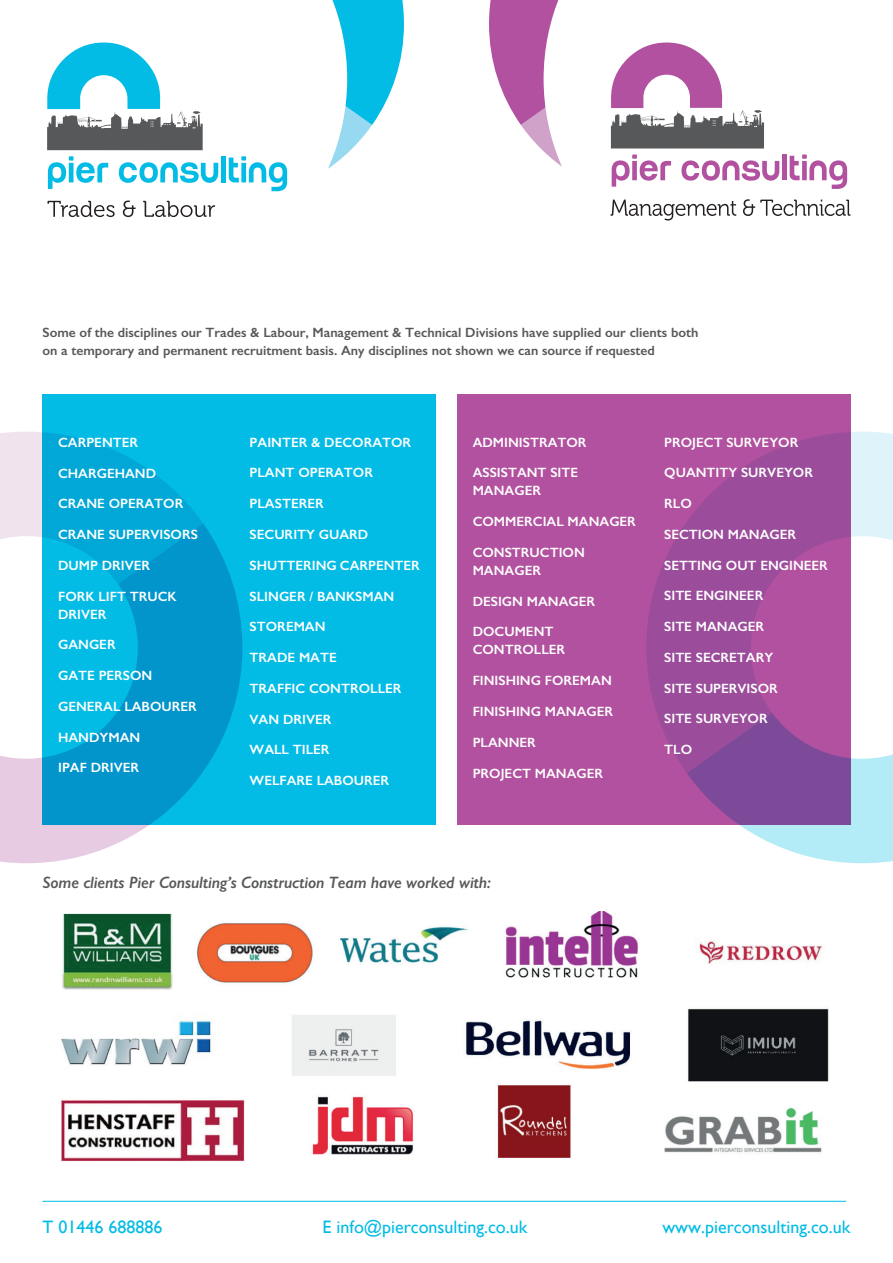
<style>
.page{position:relative;width:893px;height:1263px;background:#fff}
.page>*{position:absolute;margin:0;border:0;box-sizing:border-box;transform-origin:0 0}
.t1{font:18px "Gill Sans";color:#02bce5}
.t2{font:italic 600 16.5px "Gill Sans";letter-spacing:-.01em;color:#57585a}
.t3{font:600 13.5px/18px "Gill Sans";color:#fff}
.t4{font:600 13.5px/18px "Gill Sans";color:#57585a}
</style>
<div class="page">
<img style="left:60px;top:911px;width:769px;height:251px">
<hr style="left:43px;top:1201px;width:803px;height:1px;background:#02bce5">
<div style="left:43px;top:394px;width:393px;height:431px;background:#02bce5"></div>
<div style="left:457px;top:394px;width:393px;height:431px;background:#b1519f"></div>
<svg style="left:47px;top:0;width:357px;height:191px"></svg>
<svg style="left:47px;top:201px;width:68px;height:16px"></svg>
<svg style="left:123px;top:201px;width:13px;height:16px"></svg>
<svg style="left:143px;top:201px;width:72px;height:16px"></svg>
<svg style="left:489px;top:0;width:358px;height:189px"></svg>
<svg style="left:610px;top:200px;width:126px;height:20px"></svg>
<svg style="left:743px;top:199px;width:107px;height:17px"></svg>
<svg style="left:646px;top:432px;width:247px;height:341px;fill:#9b4d9c"></svg>
<svg style="left:687px;top:523px;width:206px;height:340px"></svg>
<svg style="left:0;top:432px;width:203px;height:91px;fill:#01a7d6"></svg>
<svg style="left:0;top:523px;width:242px;height:340px"></svg>
<p class="t4" style="left:43px;top:324px;width:657px">Some of the disciplines our Trades &amp; Labour, Management &amp; Technical Divisions have supplied our clients both on a temporary and permanent recruitment basis. Any disciplines not shown we can source if requested</p>
<p class="t3" style="left:58px;top:433px;width:82px">CARPENTER</p>
<p class="t3" style="left:58px;top:464px;width:100px">CHARGEHAND</p>
<p class="t3" style="left:58px;top:495px;width:127px">CRANE OPERATOR</p>
<p class="t3" style="left:58px;top:525px;width:141px">CRANE SUPERVISORS</p>
<p class="t3" style="left:58px;top:556px;width:94px">DUMP DRIVER</p>
<p class="t3" style="left:58px;top:587px;width:120px">FORK LIFT TRUCK<br>DRIVER</p>
<p class="t3" style="left:58px;top:636px;width:59px">GANGER</p>
<p class="t3" style="left:58px;top:666px;width:96px">GATE PERSON</p>
<p class="t3" style="left:58px;top:697px;width:140px">GENERAL LABOURER</p>
<p class="t3" style="left:58px;top:728px;width:84px">HANDYMAN</p>
<p class="t3" style="left:58px;top:759px;width:83px">IPAF DRIVER</p>
<p class="t3" style="left:250px;top:433px;width:163px">PAINTER &amp; DECORATOR</p>
<p class="t3" style="left:250px;top:464px;width:125px">PLANT OPERATOR</p>
<p class="t3" style="left:250px;top:494px;width:76px">PLASTERER</p>
<p class="t3" style="left:250px;top:525px;width:120px">SECURITY GUARD</p>
<p class="t3" style="left:250px;top:556px;width:172px">SHUTTERING CARPENTER</p>
<p class="t3" style="left:250px;top:587px;width:146px">SLINGER / BANKSMAN</p>
<p class="t3" style="left:250px;top:618px;width:77px">STOREMAN</p>
<p class="t3" style="left:250px;top:648px;width:89px">TRADE MATE</p>
<p class="t3" style="left:250px;top:679px;width:153px">TRAFFIC CONTROLLER</p>
<p class="t3" style="left:250px;top:710px;width:83px">VAN DRIVER</p>
<p class="t3" style="left:250px;top:741px;width:81px">WALL TILER</p>
<p class="t3" style="left:250px;top:771px;width:141px">WELFARE LABOURER</p>
<p class="t3" style="left:473px;top:433px;width:115px">ADMINISTRATOR</p>
<p class="t3" style="left:473px;top:464px;width:107px">ASSISTANT SITE<br>MANAGER</p>
<p class="t3" style="left:473px;top:512px;width:165px">COMMERCIAL MANAGER</p>
<p class="t3" style="left:473px;top:543px;width:114px">CONSTRUCTION<br>MANAGER</p>
<p class="t3" style="left:473px;top:592px;width:124px">DESIGN MANAGER</p>
<p class="t3" style="left:473px;top:623px;width:94px">DOCUMENT<br>CONTROLLER</p>
<p class="t3" style="left:473px;top:671px;width:141px">FINISHING FOREMAN</p>
<p class="t3" style="left:473px;top:702px;width:142px">FINISHING MANAGER</p>
<p class="t3" style="left:473px;top:733px;width:65px">PLANNER</p>
<p class="t3" style="left:473px;top:764px;width:132px">PROJECT MANAGER</p>
<p class="t3" style="left:664px;top:433px;width:136px">PROJECT SURVEYOR</p>
<p class="t3" style="left:664px;top:464px;width:150px">QUANTITY SURVEYOR</p>
<p class="t3" style="left:664px;top:494px;width:29px">RLO</p>
<p class="t3" style="left:664px;top:525px;width:133px">SECTION MANAGER</p>
<p class="t3" style="left:664px;top:556px;width:165px">SETTING OUT ENGINEER</p>
<p class="t3" style="left:664px;top:587px;width:101px">SITE ENGINEER</p>
<p class="t3" style="left:664px;top:617px;width:101px">SITE MANAGER</p>
<p class="t3" style="left:664px;top:648px;width:111px">SITE SECRETARY</p>
<p class="t3" style="left:664px;top:679px;width:115px">SITE SUPERVISOR</p>
<p class="t3" style="left:664px;top:710px;width:105px">SITE SURVEYOR</p>
<p class="t3" style="left:664px;top:740px;width:29px">TLO</p>
<p class="t2" style="left:43px;top:872px;width:450px">Some clients Pier Consulting’s Construction Team have worked with:</p>
<h1 class="t1" style="left:43px;top:1216px;width:121px">T 01446 688886</h1>
<h1 class="t1" style="left:323px;top:1216px;width:206px">E info@pierconsulting.co.uk</h1>
<h1 class="t1" style="left:662px;top:1216px;width:190px">www.pierconsulting.co.uk</h1>
</div>
